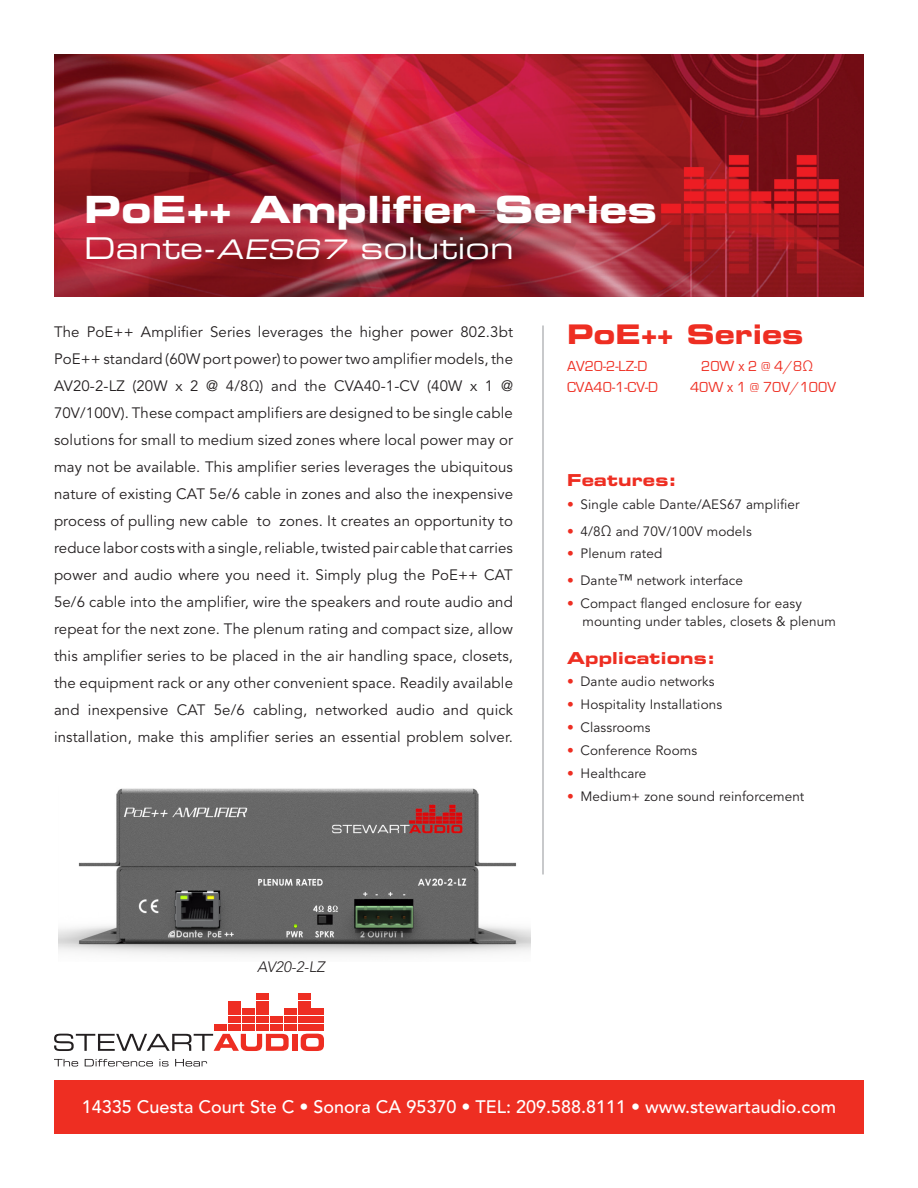
<style>
.page{position:relative;width:918px;height:1188px;background:#fff}
.page>*{position:absolute;margin:0;border:0;box-sizing:border-box;transform-origin:0 0}
.t1{font:37.5px "Eurostile LT Std Bold Ex 2";color:#fff}
.t2{font:30px "Eurostile LT Std Ex 2";color:#fff}
.t3{font:27px "Eurostile LT Std Bold Ex 2";color:#ee2e22}
.t4{font:500 18px "Avenir LT Std";color:#fff}
.t5{font:16.5px "Eurostile LT Std Bold Ex 2";letter-spacing:.01em;color:#ee2e22}
.t6{font:15px/27px "Avenir LT Std";letter-spacing:.01em;color:#231f20}
.t7{font:15px "Eurostile";color:#ee2e22}
.t8{font:italic 300 15px "Avenir LT Std";color:#231f20}
.t9{font:13.5px "Avenir LT Std";letter-spacing:.01em;color:#231f20}
.s1{font-style:italic;font-size:27px}
.s2{font-family:"Avenir LT Std"}
.s3{color:#ee2e22}
.s4{font-size:15px}
</style>
<div class="page">
<img style="left:54px;top:54px;width:810px;height:243px">
<div style="left:54px;top:1080px;width:810px;height:54px;background:#ee2e22"></div>
<hr style="left:543px;top:326px;width:1px;height:548px;background:#939598">
<svg style="left:54px;top:1034px;width:235px;height:17px"></svg>
<div style="left:292px;top:1034px;width:5px;height:17px;background:#ee2e22"></div>
<svg style="left:301px;top:1034px;width:23px;height:17px"></svg>
<svg style="left:54px;top:1059px;width:24px;height:8px"></svg>
<svg style="left:85px;top:1059px;width:68px;height:8px"></svg>
<svg style="left:159px;top:1059px;width:10px;height:7px"></svg>
<svg style="left:175px;top:1059px;width:32px;height:8px"></svg>
<div style="left:215px;top:1025px;width:12px;height:6px;background:#ee2e22"></div>
<div style="left:229px;top:1025px;width:12px;height:6px;background:#ee2e22"></div>
<div style="left:243px;top:1025px;width:12px;height:6px;background:#ee2e22"></div>
<div style="left:256px;top:1025px;width:13px;height:6px;background:#ee2e22"></div>
<div style="left:270px;top:1025px;width:12px;height:6px;background:#ee2e22"></div>
<div style="left:284px;top:1025px;width:12px;height:6px;background:#ee2e22"></div>
<div style="left:298px;top:1025px;width:12px;height:6px;background:#ee2e22"></div>
<div style="left:312px;top:1025px;width:12px;height:6px;background:#ee2e22"></div>
<div style="left:229px;top:1017px;width:12px;height:6px;background:#ee2e22"></div>
<div style="left:243px;top:1017px;width:12px;height:6px;background:#ee2e22"></div>
<div style="left:256px;top:1017px;width:13px;height:6px;background:#ee2e22"></div>
<div style="left:270px;top:1017px;width:12px;height:6px;background:#ee2e22"></div>
<div style="left:284px;top:1017px;width:12px;height:6px;background:#ee2e22"></div>
<div style="left:298px;top:1017px;width:12px;height:6px;background:#ee2e22"></div>
<div style="left:312px;top:1017px;width:12px;height:6px;background:#ee2e22"></div>
<div style="left:229px;top:1009px;width:12px;height:6px;background:#ee2e22"></div>
<div style="left:243px;top:1009px;width:12px;height:6px;background:#ee2e22"></div>
<div style="left:256px;top:1009px;width:13px;height:6px;background:#ee2e22"></div>
<div style="left:284px;top:1009px;width:12px;height:6px;background:#ee2e22"></div>
<div style="left:298px;top:1009px;width:12px;height:6px;background:#ee2e22"></div>
<div style="left:312px;top:1009px;width:12px;height:6px;background:#ee2e22"></div>
<div style="left:229px;top:1001px;width:12px;height:6px;background:#ee2e22"></div>
<div style="left:256px;top:1001px;width:13px;height:6px;background:#ee2e22"></div>
<div style="left:298px;top:1001px;width:12px;height:6px;background:#ee2e22"></div>
<div style="left:256px;top:993px;width:13px;height:6px;background:#ee2e22"></div>
<div style="left:298px;top:993px;width:12px;height:6px;background:#ee2e22"></div>
<img style="left:58px;top:788px;width:472px;height:167px">
<p class="t1" style="left:84px;top:183px;width:575px">PoE++ Amplifier Series</p>
<p class="t2" style="left:84px;top:228px;width:431px">Dante-<span class="s1">AES67</span> solution</p>
<p class="t6" style="left:54px;top:319px;width:461px">The PoE++ Amplifier Series leverages the higher power 802.3bt<br>PoE++ standard (60W port power) to power two amplifier models, the</p>
<p class="t6" style="left:54px;top:373px;width:461px;text-align:justify">AV20-2-LZ (20W x 2 @ 4/8Ω) and the CVA40-1-CV (40W x 1 @ 70V/100V). These compact amplifiers are designed to be single cable solutions for small to medium sized zones where local power may or may not be available. This amplifier series leverages the ubiquitous nature of existing CAT 5e/6 cable in zones and also the inexpensive process of pulling new cable to zones. It creates an opportunity to reduce labor costs with a single, reliable, twisted pair cable that carries power and audio where you need it. Simply plug the PoE++ CAT 5e/6 cable into the amplifier, wire the speakers and route audio and repeat for the next zone. The plenum rating and compact size, allow this amplifier series to be placed in the air handling space, closets, the equipment rack or any other convenient space. Readily available and inexpensive CAT 5e/6 cabling, networked audio and quick installation, make this amplifier series an essential problem solver.</p>
<p class="t3" style="left:567px;top:316px;width:238px">PoE++ Series</p>
<p class="t7" style="left:567px;top:358px;width:82px">AV20-2-LZ-D</p>
<p class="t7" style="left:701px;top:358px;width:114px">20W x 2 @ 4/8<span class="s2">Ω</span></p>
<p class="t7" style="left:567px;top:379px;width:92px">CVA40-1-CV-D</p>
<p class="t7" style="left:690px;top:379px;width:147px">40W x 1 @ 70V/100V</p>
<p class="t5" style="left:567px;top:469px;width:111px">Features:</p>
<p class="t9" style="left:567px;top:496px;width:234px"><span class="s3">•</span> Single cable Dante/AES67 amplifier</p>
<p class="t9" style="left:567px;top:523px;width:186px"><span class="s3">•</span> 4/8<span class="s4">Ω</span> and 70V/100V models</p>
<p class="t9" style="left:567px;top:545px;width:97px"><span class="s3">•</span> Plenum rated</p>
<p class="t9" style="left:567px;top:572px;width:178px"><span class="s3">•</span> Dante<span class="s4">™</span> network interface</p>
<p class="t9" style="left:567px;top:595px;width:236px"><span class="s3">•</span> Compact flanged enclosure for easy</p>
<p class="t9" style="left:583px;top:613px;width:255px">mounting under tables, closets &amp; plenum</p>
<p class="t5" style="left:567px;top:646px;width:150px">Applications:</p>
<p class="t9" style="left:567px;top:674px;width:149px"><span class="s3">•</span> Dante audio networks</p>
<p class="t9" style="left:567px;top:697px;width:157px"><span class="s3">•</span> Hospitality Installations</p>
<p class="t9" style="left:567px;top:720px;width:85px"><span class="s3">•</span> Classrooms</p>
<p class="t9" style="left:567px;top:743px;width:132px"><span class="s3">•</span> Conference Rooms</p>
<p class="t9" style="left:567px;top:766px;width:81px"><span class="s3">•</span> Healthcare</p>
<p class="t9" style="left:567px;top:789px;width:239px"><span class="s3">•</span> Medium+ zone sound reinforcement</p>
<p class="t8" style="left:257px;top:958px;width:69px">AV20-2-LZ</p>
<p class="t4" style="left:82px;top:1096px;width:756px">14335 Cuesta Court Ste C • Sonora CA 95370 • TEL: 209.588.8111 • www.stewartaudio.com</p>
</div>
